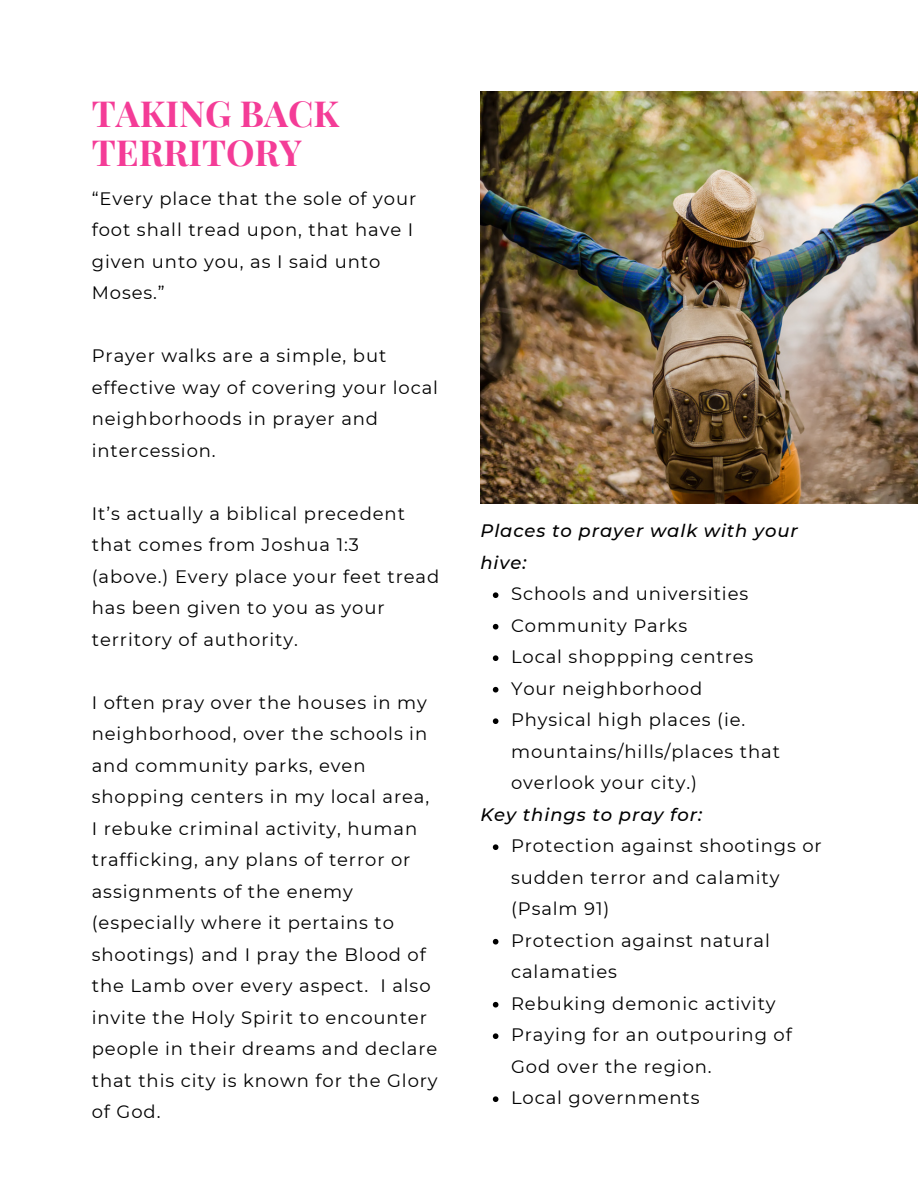
<style>
.page{position:relative;width:918px;height:1188px;background:#fff}
.page>*{position:absolute;margin:0;border:0;box-sizing:border-box;transform-origin:0 0}
.t1{font:700 36px/39.3px "Playfair Display";color:#f43c97}
.t2{font:18px/31.5px "Montserrat";letter-spacing:.05em;color:#000}
.t3{font:italic 500 18px/31.5px "Montserrat";letter-spacing:.05em;color:#000}
</style>
<div class="page">
<img style="left:480px;top:92px;width:438px;height:412px">
<svg style="left:493px;top:592px;width:5px;height:6px"></svg>
<svg style="left:493px;top:624px;width:5px;height:6px"></svg>
<svg style="left:493px;top:655px;width:5px;height:6px"></svg>
<svg style="left:493px;top:687px;width:5px;height:6px"></svg>
<svg style="left:493px;top:718px;width:5px;height:6px"></svg>
<svg style="left:493px;top:844px;width:5px;height:6px"></svg>
<svg style="left:493px;top:939px;width:5px;height:6px"></svg>
<svg style="left:493px;top:1002px;width:5px;height:6px"></svg>
<svg style="left:493px;top:1033px;width:5px;height:6px"></svg>
<svg style="left:493px;top:1096px;width:5px;height:6px"></svg>
<p class="t1" style="left:92px;top:92px;width:249px">TAKING BACK<br>TERRITORY</p>
<p class="t2" style="left:92px;top:182px;width:326px">“Every place that the sole of your foot shall tread upon, that have I given unto you, as I said unto<br>Moses.”</p>
<p class="t2" style="left:92px;top:340px;width:348px">Prayer walks are a simple, but effective way of covering your local neighborhoods in prayer and intercession.</p>
<p class="t2" style="left:92px;top:497px;width:349px">It’s actually a biblical precedent that comes from Joshua 1:3 (above.) Every place your feet tread has been given to you as your territory of authority.</p>
<p class="t2" style="left:92px;top:686px;width:347px">I often pray over the houses in my neighborhood, over the schools in and community parks, even shopping centers in my local area,<br>I rebuke criminal activity, human trafficking, any plans of terror or assignments of the enemy (especially where it pertains to shootings) and I pray the Blood of the Lamb over every aspect. I also invite the Holy Spirit to encounter people in their dreams and declare that this city is known for the Glory of God.</p>
<p class="t3" style="left:480px;top:515px;width:319px">Places to prayer walk with your hive:</p>
<p class="t2" style="left:511px;top:578px;width:239px">Schools and universities</p>
<p class="t2" style="left:511px;top:610px;width:178px">Community Parks</p>
<p class="t2" style="left:511px;top:641px;width:244px">Local shoppping centres</p>
<p class="t2" style="left:511px;top:673px;width:193px">Your neighborhood</p>
<p class="t2" style="left:511px;top:704px;width:271px">Physical high places (ie. mountains/hills/places that overlook your city.)</p>
<p class="t3" style="left:480px;top:799px;width:223px">Key things to pray for:</p>
<p class="t2" style="left:511px;top:830px;width:312px">Protection against shootings or sudden terror and calamity (Psalm 91)</p>
<p class="t2" style="left:511px;top:925px;width:260px">Protection against natural calamaties</p>
<p class="t2" style="left:511px;top:988px;width:266px">Rebuking demonic activity</p>
<p class="t2" style="left:511px;top:1019px;width:282px">Praying for an outpouring of<br>God over the region.</p>
<p class="t2" style="left:511px;top:1082px;width:190px">Local governments</p>
</div>
